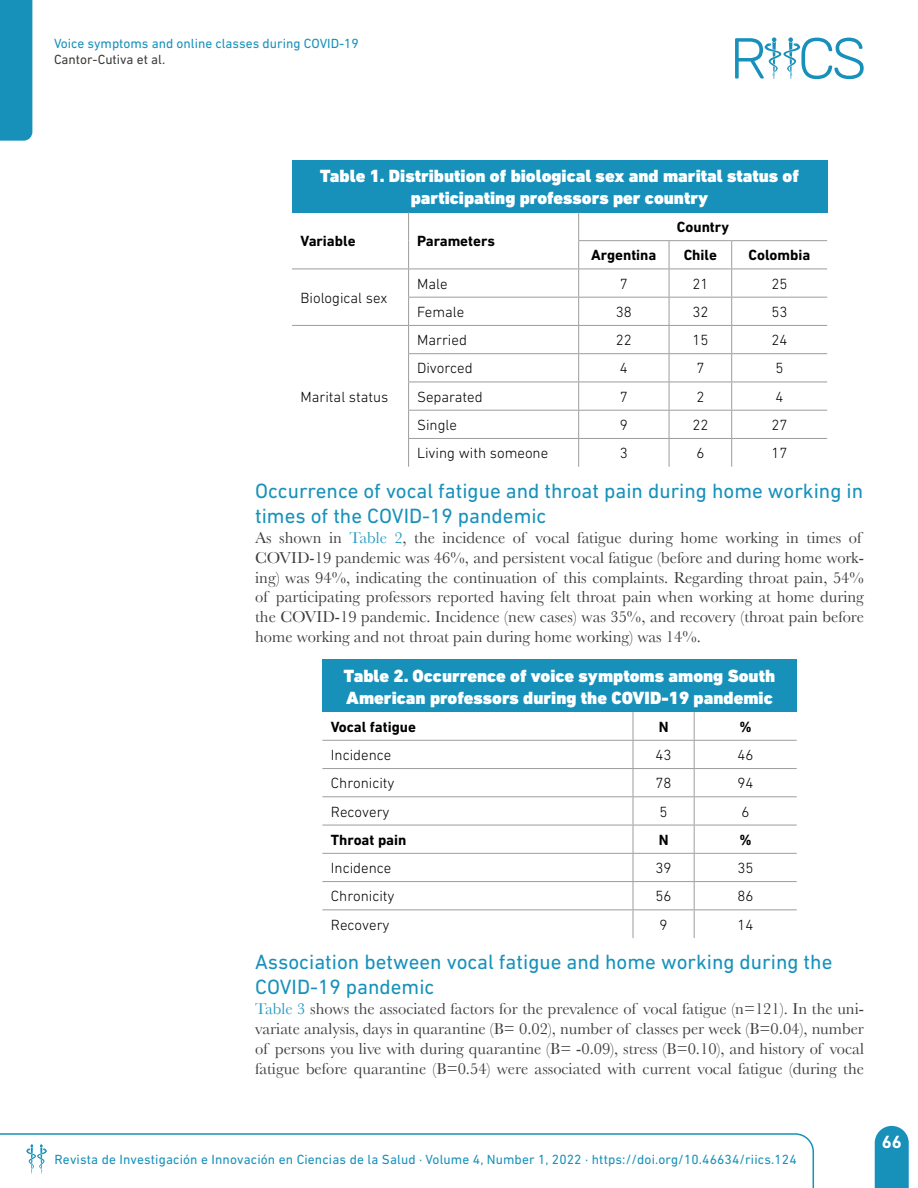
<style>
.page{position:relative;width:918px;height:1188px;background:#fff}
.page>*{position:absolute;margin:0;border:0;box-sizing:border-box;transform-origin:0 0}
.t1{font:21px/25.2px "DIN Next LT Pro";color:#1791ba}
.t2{font:900 18px/21.6px "DIN Next LT Pro";color:#fff;text-align:center}
.t3{font:700 18px "DIN Next LT Pro";color:#fff}
.t4{font:16.5px/19.8px "Baskerville";color:#3c3c3b}
.t5{font:300 15px "DIN Next LT Pro";color:#000}
.t6{font:700 15px "DIN Next LT Pro";color:#000}
.t7{font:13.5px "DIN Next LT Pro";letter-spacing:.01em;color:#1791ba}
.t8{font:13.5px "DIN Next LT Pro";color:#3c3c3b}
.s1{color:#2e9cc1}
</style>
<div class="page">
<svg style="left:875px;top:1126px;width:34px;height:62px;background:#2597be"></svg>
<div style="left:0;top:0;width:32px;height:141px;background:#1791ba"></div>
<svg style="left:735px;top:37px;width:129px;height:42px"></svg>
<svg style="left:0;top:1133px;width:814px;height:55px"></svg>
<div style="left:292px;top:160px;width:535px;height:52px;background:#1791ba"></div>
<hr style="left:578px;top:240px;width:91px;height:1px;background:#9d9d9c">
<hr style="left:669px;top:240px;width:63px;height:1px;background:#9d9d9c">
<hr style="left:732px;top:240px;width:95px;height:1px;background:#9d9d9c">
<hr style="left:292px;top:269px;width:117px;height:1px;background:#9d9d9c">
<hr style="left:409px;top:269px;width:170px;height:1px;background:#9d9d9c">
<hr style="left:579px;top:269px;width:90px;height:1px;background:#9d9d9c">
<hr style="left:669px;top:269px;width:63px;height:1px;background:#9d9d9c">
<hr style="left:732px;top:269px;width:95px;height:1px;background:#9d9d9c">
<hr style="left:408px;top:297px;width:171px;height:1px;background:#9d9d9c">
<hr style="left:579px;top:297px;width:90px;height:1px;background:#9d9d9c">
<hr style="left:669px;top:297px;width:63px;height:1px;background:#9d9d9c">
<hr style="left:732px;top:297px;width:95px;height:1px;background:#9d9d9c">
<hr style="left:292px;top:325px;width:117px;height:1px;background:#9d9d9c">
<hr style="left:409px;top:325px;width:170px;height:1px;background:#9d9d9c">
<hr style="left:579px;top:325px;width:90px;height:1px;background:#9d9d9c">
<hr style="left:669px;top:325px;width:63px;height:1px;background:#9d9d9c">
<hr style="left:732px;top:325px;width:95px;height:1px;background:#9d9d9c">
<hr style="left:408px;top:353px;width:171px;height:1px;background:#9d9d9c">
<hr style="left:579px;top:353px;width:90px;height:1px;background:#9d9d9c">
<hr style="left:669px;top:353px;width:63px;height:1px;background:#9d9d9c">
<hr style="left:732px;top:353px;width:95px;height:1px;background:#9d9d9c">
<hr style="left:408px;top:382px;width:171px;height:1px;background:#9d9d9c">
<hr style="left:579px;top:382px;width:90px;height:1px;background:#9d9d9c">
<hr style="left:669px;top:382px;width:63px;height:1px;background:#9d9d9c">
<hr style="left:732px;top:382px;width:95px;height:1px;background:#9d9d9c">
<hr style="left:408px;top:410px;width:171px;height:1px;background:#9d9d9c">
<hr style="left:579px;top:410px;width:90px;height:1px;background:#9d9d9c">
<hr style="left:669px;top:410px;width:63px;height:1px;background:#9d9d9c">
<hr style="left:732px;top:410px;width:95px;height:1px;background:#9d9d9c">
<hr style="left:408px;top:438px;width:171px;height:1px;background:#9d9d9c">
<svg style="left:408px;top:212px;width:1px;height:255px"></svg>
<hr style="left:579px;top:438px;width:90px;height:1px;background:#9d9d9c">
<svg style="left:578px;top:212px;width:1px;height:255px"></svg>
<hr style="left:669px;top:438px;width:63px;height:1px;background:#9d9d9c">
<svg style="left:669px;top:241px;width:1px;height:226px"></svg>
<hr style="left:732px;top:438px;width:95px;height:1px;background:#9d9d9c">
<svg style="left:731px;top:241px;width:1px;height:226px"></svg>
<div style="left:322px;top:660px;width:475px;height:52px;background:#1791ba"></div>
<hr style="left:322px;top:740px;width:311px;height:1px;background:#9d9d9c">
<hr style="left:633px;top:740px;width:61px;height:1px;background:#9d9d9c">
<hr style="left:694px;top:740px;width:103px;height:1px;background:#9d9d9c">
<hr style="left:322px;top:768px;width:311px;height:1px;background:#9d9d9c">
<hr style="left:633px;top:768px;width:61px;height:1px;background:#9d9d9c">
<hr style="left:694px;top:768px;width:103px;height:1px;background:#9d9d9c">
<hr style="left:322px;top:796px;width:311px;height:1px;background:#9d9d9c">
<hr style="left:633px;top:796px;width:61px;height:1px;background:#9d9d9c">
<hr style="left:694px;top:796px;width:103px;height:1px;background:#9d9d9c">
<hr style="left:322px;top:825px;width:311px;height:1px;background:#9d9d9c">
<hr style="left:633px;top:825px;width:61px;height:1px;background:#9d9d9c">
<hr style="left:694px;top:825px;width:103px;height:1px;background:#9d9d9c">
<hr style="left:322px;top:853px;width:311px;height:1px;background:#9d9d9c">
<hr style="left:633px;top:853px;width:61px;height:1px;background:#9d9d9c">
<hr style="left:694px;top:853px;width:103px;height:1px;background:#9d9d9c">
<hr style="left:322px;top:881px;width:311px;height:1px;background:#9d9d9c">
<hr style="left:633px;top:881px;width:61px;height:1px;background:#9d9d9c">
<hr style="left:694px;top:881px;width:103px;height:1px;background:#9d9d9c">
<hr style="left:322px;top:909px;width:311px;height:1px;background:#9d9d9c">
<hr style="left:633px;top:909px;width:61px;height:1px;background:#9d9d9c">
<svg style="left:633px;top:712px;width:1px;height:226px"></svg>
<hr style="left:694px;top:909px;width:103px;height:1px;background:#9d9d9c">
<svg style="left:694px;top:712px;width:1px;height:226px"></svg>
<p class="t7" style="left:54px;top:35px;width:306px">Voice symptoms and online classes during COVID-19</p>
<p class="t8" style="left:54px;top:51px;width:113px">Cantor-Cutiva et al.</p>
<p class="t2" style="left:320px;top:165px;width:480px">Table 1. Distribution of biological sex and marital status of participating professors per country</p>
<p class="t6" style="left:300px;top:232px;width:57px">Variable</p>
<p class="t6" style="left:417px;top:232px;width:79px">Parameters</p>
<p class="t6" style="left:677px;top:218px;width:54px">Country</p>
<p class="t5" style="left:300px;top:289px;width:89px">Biological sex</p>
<p class="t6" style="left:591px;top:247px;width:67px">Argentina</p>
<p class="t6" style="left:684px;top:247px;width:35px">Chile</p>
<p class="t6" style="left:748px;top:247px;width:63px">Colombia</p>
<p class="t5" style="left:417px;top:275px;width:32px">Male</p>
<p class="t5" style="left:620px;top:275px;width:9px">7</p>
<p class="t5" style="left:692px;top:275px;width:17px">21</p>
<p class="t5" style="left:771px;top:275px;width:17px">25</p>
<p class="t5" style="left:417px;top:303px;width:49px">Female</p>
<p class="t5" style="left:616px;top:303px;width:17px">38</p>
<p class="t5" style="left:692px;top:303px;width:17px">32</p>
<p class="t5" style="left:771px;top:303px;width:17px">53</p>
<p class="t5" style="left:417px;top:331px;width:51px">Married</p>
<p class="t5" style="left:616px;top:331px;width:17px">22</p>
<p class="t5" style="left:692px;top:331px;width:17px">15</p>
<p class="t5" style="left:771px;top:331px;width:17px">24</p>
<p class="t5" style="left:417px;top:360px;width:57px">Divorced</p>
<p class="t5" style="left:620px;top:360px;width:9px">4</p>
<p class="t5" style="left:696px;top:360px;width:9px">7</p>
<p class="t5" style="left:775px;top:360px;width:9px">5</p>
<p class="t5" style="left:417px;top:388px;width:67px">Separated</p>
<p class="t5" style="left:620px;top:388px;width:9px">7</p>
<p class="t5" style="left:696px;top:388px;width:9px">2</p>
<p class="t5" style="left:775px;top:388px;width:9px">4</p>
<p class="t5" style="left:417px;top:416px;width:41px">Single</p>
<p class="t5" style="left:620px;top:416px;width:9px">9</p>
<p class="t5" style="left:692px;top:416px;width:17px">22</p>
<p class="t5" style="left:771px;top:416px;width:17px">27</p>
<p class="t5" style="left:417px;top:445px;width:133px">Living with someone</p>
<p class="t5" style="left:620px;top:445px;width:9px">3</p>
<p class="t5" style="left:696px;top:445px;width:9px">6</p>
<p class="t5" style="left:771px;top:445px;width:17px">17</p>
<p class="t1" style="left:255px;top:478px;width:610px">Occurrence of vocal fatigue and throat pain during home working in times of the COVID-19 pandemic</p>
<p class="t4" style="left:255px;top:528px;width:610px">As shown in <span class="s1">Table 2</span>, the incidence of vocal fatigue during home working in times of COVID-19 pandemic was 46%, and persistent vocal fatigue (before and during home work&shy;ing) was 94%, indicating the continuation of this complaints. Regarding throat pain, 54% of participating professors reported having felt throat pain when working at home during the COVID-19 pandemic. Incidence (new cases) was 35%, and recovery (throat pain before home working and not throat pain during home working) was 14%.</p>
<p class="t2" style="left:344px;top:665px;width:433px;text-align:left">Table 2. Occurrence of voice symptoms among South<br>American professors during the COVID-19 pandemic</p>
<p class="t6" style="left:331px;top:718px;width:87px">Vocal fatigue</p>
<p class="t6" style="left:659px;top:718px;width:11px">N</p>
<p class="t6" style="left:739px;top:718px;width:14px">%</p>
<p class="t5" style="left:331px;top:746px;width:62px">Incidence</p>
<p class="t5" style="left:656px;top:746px;width:17px">43</p>
<p class="t5" style="left:737px;top:746px;width:17px">46</p>
<p class="t5" style="left:331px;top:775px;width:65px">Chronicity</p>
<p class="t5" style="left:656px;top:775px;width:17px">78</p>
<p class="t5" style="left:737px;top:775px;width:17px">94</p>
<p class="t5" style="left:331px;top:803px;width:60px">Recovery</p>
<p class="t5" style="left:660px;top:803px;width:9px">5</p>
<p class="t5" style="left:741px;top:803px;width:9px">6</p>
<p class="t6" style="left:331px;top:831px;width:77px">Throat pain</p>
<p class="t6" style="left:659px;top:831px;width:11px">N</p>
<p class="t6" style="left:739px;top:831px;width:14px">%</p>
<p class="t5" style="left:331px;top:859px;width:62px">Incidence</p>
<p class="t5" style="left:656px;top:859px;width:17px">39</p>
<p class="t5" style="left:737px;top:859px;width:17px">35</p>
<p class="t5" style="left:331px;top:888px;width:65px">Chronicity</p>
<p class="t5" style="left:656px;top:888px;width:17px">56</p>
<p class="t5" style="left:737px;top:888px;width:17px">86</p>
<p class="t5" style="left:331px;top:916px;width:60px">Recovery</p>
<p class="t5" style="left:660px;top:916px;width:9px">9</p>
<p class="t5" style="left:737px;top:916px;width:17px">14</p>
<p class="t1" style="left:255px;top:949px;width:579px">Association between vocal fatigue and home working during the<br>COVID-19 pandemic</p>
<p class="t4" style="left:255px;top:999px;width:610px;text-align:justify"><span class="s1">Table 3</span> shows the associated factors for the prevalence of vocal fatigue (n=121). In the uni&shy;variate analysis, days in quarantine (B= 0.02), number of classes per week (B=0.04), number of persons you live with during quarantine (B= -0.09), stress (B=0.10), and history of vocal fatigue before quarantine (B=0.54) were associated with current vocal fatigue (during the</p>
<p class="t5" style="left:300px;top:388px;width:89px">Marital status</p>
<p class="t7" style="left:55px;top:1152px;width:744px">Revista de Investigación e Innovación en Ciencias de la Salud · Volume 4, Number 1, 2022 · https://doi.org/10.46634/riics.124</p>
<p class="t3" style="left:882px;top:1131px;width:22px">66</p>
</div>
